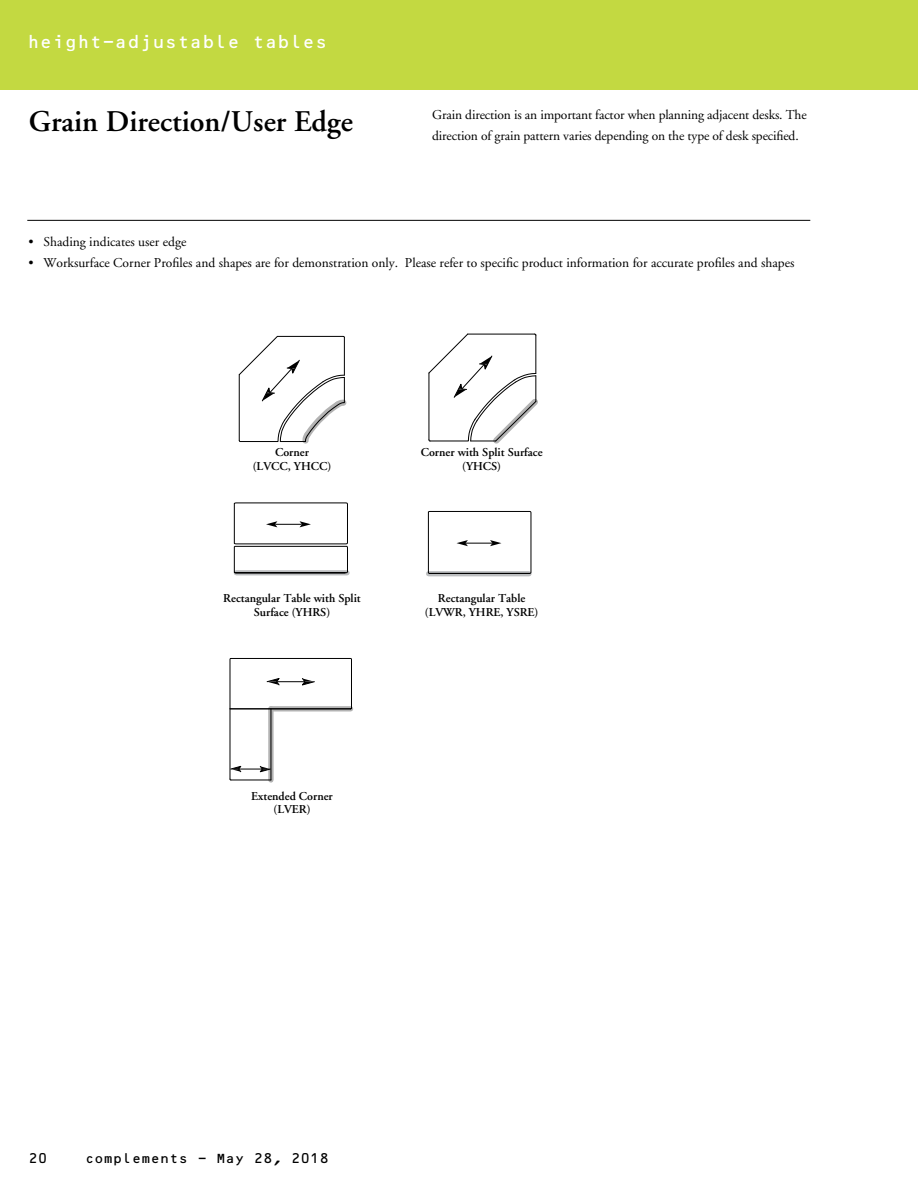
<style>
.page{position:relative;width:918px;height:1188px;background:#fff}
.page>*{position:absolute;margin:0;border:0;box-sizing:border-box;transform-origin:0 0}
.t1{font:600 30px "Adobe Garamond";color:#000}
.t2{font:18px "OCRB";letter-spacing:-.025em;color:#fff}
.t3{font:13.5px/21px "Adobe Garamond";color:#000}
.t4{font:13.5px "OCRB";letter-spacing:-.025em;color:#000}
.t5{font:600 12px/13.5px "Adobe Garamond";color:#000;text-align:center}
</style>
<div class="page">
<div style="left:0;top:0;width:918px;height:90px;background:#c3d941"></div>
<hr style="left:27px;top:220px;width:783px;height:1px;background:#000">
<svg style="left:238px;top:336px;width:109px;height:108px"></svg>
<svg style="left:315px;top:706px;width:36px;height:5px"></svg>
<hr style="left:230px;top:709px;width:121px;height:1px;background:#000">
<hr style="left:351px;top:659px;width:1px;height:49px;background:#000">
<hr style="left:231px;top:658px;width:120px;height:1px;background:#000">
<svg style="left:229px;top:658px;width:86px;height:123px"></svg>
<hr style="left:271px;top:709px;width:1px;height:71px;background:#000">
<svg style="left:233px;top:502px;width:299px;height:75px"></svg>
<svg style="left:428px;top:333px;width:110px;height:111px"></svg>
<h2 class="t2" style="left:27px;top:32px;width:302px">height-adjustable tables</h2>
<h1 class="t1" style="left:29px;top:105px;width:326px">Grain Direction/User Edge</h1>
<p class="t3" style="left:432px;top:105px;width:376px">Grain direction is an important factor when planning adjacent desks. The direction of grain pattern varies depending on the type of desk specified.</p>
<p class="t3" style="left:28px;top:231px;width:159px">• Shading indicates user edge</p>
<p class="t3" style="left:28px;top:252px;width:767px">• Worksurface Corner Profiles and shapes are for demonstration only. Please refer to specific product information for accurate profiles and shapes</p>
<p class="t5" style="left:253px;top:446px;width:80px">Corner<br>(LVCC, YHCC)</p>
<p class="t5" style="left:421px;top:446px;width:123px">Corner with Split Surface (YHCS)</p>
<p class="t5" style="left:223px;top:592px;width:139px">Rectangular Table with Split<br>Surface (YHRS)</p>
<p class="t5" style="left:425px;top:592px;width:115px">Rectangular Table (LVWR, YHRE, YSRE)</p>
<p class="t5" style="left:251px;top:789px;width:83px">Extended Corner (LVER)</p>
<p class="t4" style="left:28px;top:1151px;width:21px">20</p>
<p class="t4" style="left:85px;top:1151px;width:246px">complements - May 28, 2018</p>
</div>
